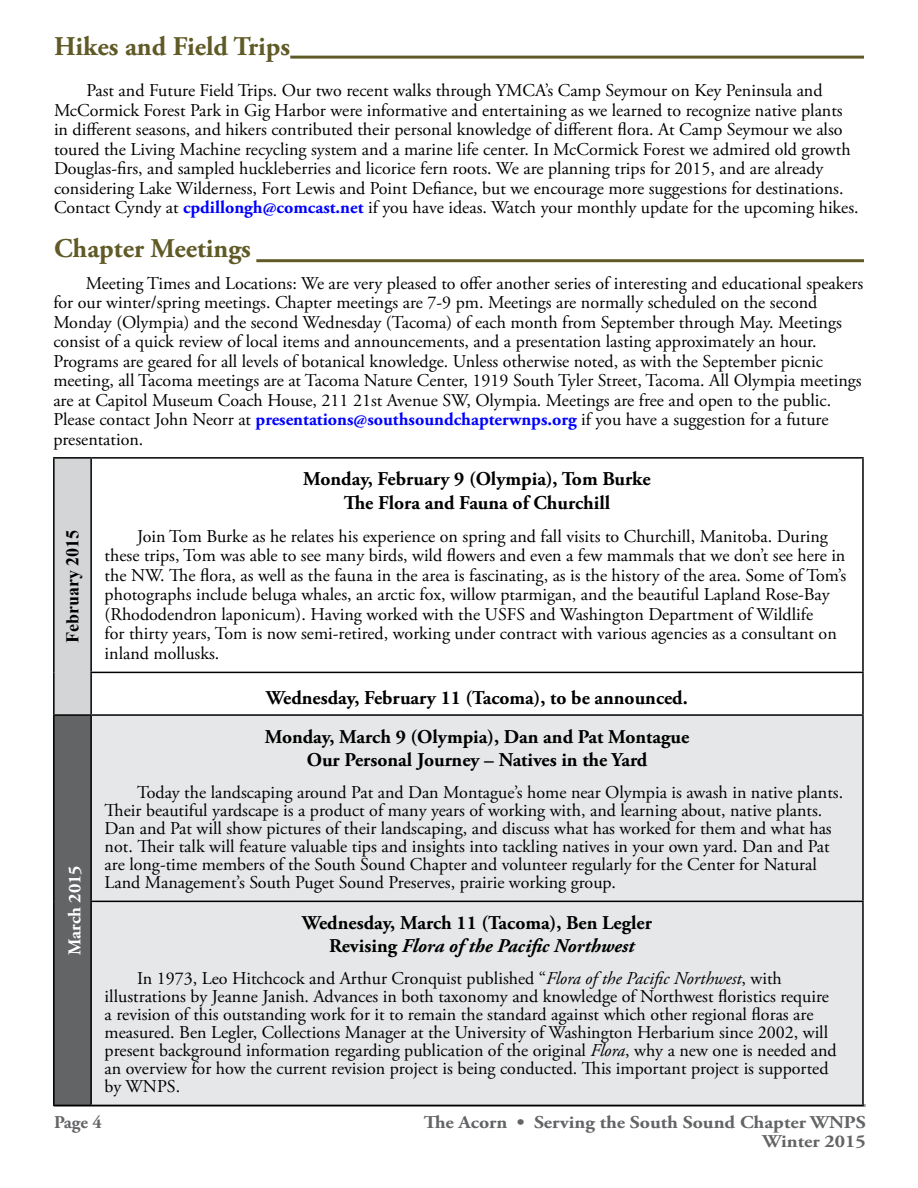
<style>
.page{position:relative;width:918px;height:1188px;background:#fff}
.page>*{position:absolute;margin:0;border:0;box-sizing:border-box;transform-origin:0 0}
.t1{font:700 27px "Adobe Garamond Pro";color:#605a27}
.t2{font:700 19.5px/23.4px "Adobe Garamond Pro";color:#000;text-align:center}
.t3{font:18px/19.5px "Adobe Garamond Pro";color:#000}
.t4{font:700 18px/19.5px "Adobe Garamond Pro";color:#636466;text-align:right;scale:1.1 1}
.t5{font:700 18px "Times New Roman";color:#000}
.t6{font:700 18px "Adobe Garamond Pro";color:#fff}
.t7{font:700 18px "Adobe Garamond Pro";color:#636466}
.s1{font-weight:700;color:#00f}
.s2{font-style:italic}
</style>
<div class="page">
<hr style="left:54px;top:1104px;width:812px;height:3px;background:#95979a">
<div style="left:54px;top:458px;width:37px;height:257px;background:#d3d5d6"></div>
<div style="left:54px;top:715px;width:37px;height:390px;background:#636466"></div>
<div style="left:92px;top:716px;width:770px;height:388px;background:#e6e7e8"></div>
<hr style="left:53px;top:457px;width:38px;height:2px;background:#000">
<hr style="left:53px;top:459px;width:2px;height:213px;background:#000">
<hr style="left:91px;top:457px;width:773px;height:2px;background:#000">
<hr style="left:90px;top:459px;width:2px;height:213px;background:#000">
<hr style="left:862px;top:459px;width:2px;height:213px;background:#000">
<hr style="left:53px;top:672px;width:2px;height:42px;background:#000">
<hr style="left:90px;top:672px;width:774px;height:1px;background:#000">
<hr style="left:862px;top:673px;width:2px;height:41px;background:#000">
<hr style="left:53px;top:714px;width:38px;height:2px;background:#000">
<hr style="left:862px;top:902px;width:2px;height:203px;background:#000">
<hr style="left:91px;top:1105px;width:773px;height:1px;background:#000">
<hr style="left:90px;top:673px;width:2px;height:41px;background:#000">
<hr style="left:53px;top:716px;width:2px;height:185px;background:#000">
<hr style="left:53px;top:901px;width:2px;height:204px;background:#000">
<hr style="left:90px;top:716px;width:2px;height:185px;background:#000">
<hr style="left:91px;top:714px;width:773px;height:2px;background:#000">
<hr style="left:862px;top:716px;width:2px;height:185px;background:#000">
<hr style="left:90px;top:901px;width:774px;height:1px;background:#000">
<hr style="left:90px;top:902px;width:2px;height:203px;background:#000">
<hr style="left:53px;top:1105px;width:38px;height:1px;background:#000">
<hr style="left:256px;top:259px;width:608px;height:3px;background:#605a27">
<hr style="left:290px;top:56px;width:574px;height:3px;background:#605a27">
<h1 class="t1" style="left:54px;top:31px;width:238px">Hikes and Field Trips</h1>
<p class="t3" style="left:54px;top:81px;width:806px;text-indent:32px">Past and Future Field Trips. Our two recent walks through YMCA’s Camp Seymour on Key Peninsula and McCormick Forest Park in Gig Harbor were informative and entertaining as we learned to recognize native plants in different seasons, and hikers contributed their personal knowledge of different flora. At Camp Seymour we also toured the Living Machine recycling system and a marine life center. In McCormick Forest we admired old growth Douglas-firs, and sampled huckleberries and licorice fern roots. We are planning trips for 2015, and are already considering Lake Wilderness, Fort Lewis and Point Defiance, but we encourage more suggestions for destinations.<br>Contact Cyndy at <span class="s1">cpdillongh@comcast.net</span> if you have ideas. Watch your monthly update for the upcoming hikes.</p>
<h1 class="t1" style="left:54px;top:232px;width:198px">Chapter Meetings</h1>
<p class="t3" style="left:53px;top:274px;width:812px;text-indent:32px">Meeting Times and Locations: We are very pleased to offer another series of interesting and educational speakers for our winter/spring meetings. Chapter meetings are 7-9 pm. Meetings are normally scheduled on the second Monday (Olympia) and the second Wednesday (Tacoma) of each month from September through May. Meetings consist of a quick review of local items and announcements, and a presentation lasting approximately an hour.<br>Programs are geared for all levels of botanical knowledge. Unless otherwise noted, as with the September picnic meeting, all Tacoma meetings are at Tacoma Nature Center, 1919 South Tyler Street, Tacoma. All Olympia meetings are at Capitol Museum Coach House, 211 21st Avenue SW, Olympia. Meetings are free and open to the public.<br>Please contact John Neorr at <span class="s1">presentations@southsoundchapterwnps.org</span> if you have a suggestion for a future presentation.</p>
<p class="t5" style="left:60px;top:643px;width:115px;rotate:-90deg">February 2015</p>
<p class="t6" style="left:64px;top:955px;width:91px;rotate:-90deg">March 2015</p>
<p class="t2" style="left:303px;top:468px;width:349px">Monday, February 9 (Olympia), Tom Burke<br>The Flora and Fauna of Churchill</p>
<p class="t3" style="left:105px;top:527px;width:743px;text-indent:32px">Join Tom Burke as he relates his experience on spring and fall visits to Churchill, Manitoba. During these trips, Tom was able to see many birds, wild flowers and even a few mammals that we don’t see here in the NW. The flora, as well as the fauna in the area is fascinating, as is the history of the area. Some of Tom’s photographs include beluga whales, an arctic fox, willow ptarmigan, and the beautiful Lapland Rose-Bay (Rhododendron laponicum). Having worked with the USFS and Washington Department of Wildlife<br>for thirty years, Tom is now semi-retired, working under contract with various agencies as a consultant on inland mollusks.</p>
<p class="t2" style="left:266px;top:687px;width:423px">Wednesday, February 11 (Tacoma), to be announced.</p>
<p class="t2" style="left:265px;top:725px;width:426px">Monday, March 9 (Olympia), Dan and Pat Montague<br>Our Personal Journey – Natives in the Yard</p>
<p class="t3" style="left:105px;top:784px;width:740px;line-height:18px;text-indent:32px">Today the landscaping around Pat and Dan Montague’s home near Olympia is awash in native plants.<br>Their beautiful yardscape is a product of many years of working with, and learning about, native plants.<br>Dan and Pat will show pictures of their landscaping, and discuss what has worked for them and what has not. Their talk will feature valuable tips and insights into tackling natives in your own yard. Dan and Pat are long-time members of the South Sound Chapter and volunteer regularly for the Center for Natural Land Management’s South Puget Sound Preserves, prairie working group.</p>
<p class="t2" style="left:302px;top:911px;width:351px">Wednesday, March 11 (Tacoma), Ben Legler<br>Revising <span class="s2">Flora of the Pacific Northwest</span></p>
<p class="t3" style="left:105px;top:970px;width:734px;line-height:18px;text-indent:32px">In 1973, Leo Hitchcock and Arthur Cronquist published “<span class="s2">Flora of the Pacific Northwest</span>, with illustrations by Jeanne Janish. Advances in both taxonomy and knowledge of Northwest floristics require a revision of this outstanding work for it to remain the standard against which other regional floras are measured. Ben Legler, Collections Manager at the University of Washington Herbarium since 2002, will present background information regarding publication of the original <span class="s2">Flora</span>, why a new one is needed and an overview for how the current revision project is being conducted. This important project is supported by WNPS.</p>
<p class="t7" style="left:54px;top:1112px;width:49px">Page 4</p>
<p class="t4" style="left:424px;top:1112px;width:403px">The Acorn • Serving the South Sound Chapter WNPS<br>Winter 2015</p>
</div>
